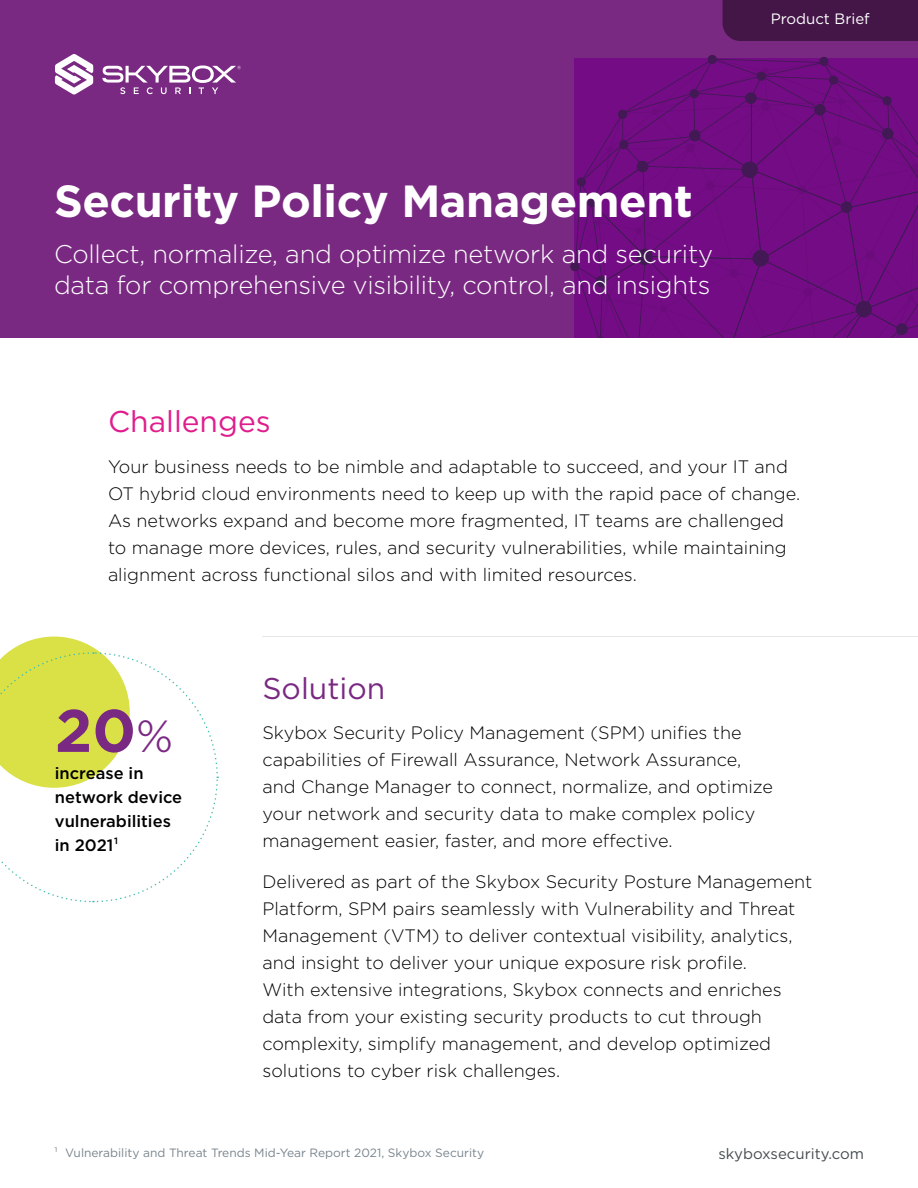
<style>
.page{position:relative;width:918px;height:1188px;background:#fff}
.page>*{position:absolute;margin:0;border:0;box-sizing:border-box;transform-origin:0 0}
.t1{font:700 60px "Gotham";color:#7a2982}
.t2{font:700 45px "Gotham";letter-spacing:-.01em;color:#fff}
.t3{font:30px "Gotham";color:#e01d8d}
.t4{font:30px "Gotham";color:#7a2982}
.t5{font:300 25.5px/30.6px "Gotham";letter-spacing:-.01em;color:#fff}
.t6{font:300 18px/27px "Gotham";color:#000}
.t7{font:500 16.5px/24px "Gotham";color:#000}
.t8{font:15px "Gotham";color:#454d51}
.t9{font:15px "Gotham";color:#fff}
.t10{font:12px "Gotham";color:#79858d}
.s1{font-weight:300;font-size:45px}
</style>
<div class="page">
<div style="left:0;top:0;width:918px;height:338px;background:#7a2982"></div>
<div style="left:819px;top:57px;width:10px;height:9px;background:#431856;border-radius:50%"></div>
<svg style="left:708px;top:55px;width:9px;height:9px"></svg>
<svg style="left:575px;top:58px;width:343px;height:280px"></svg>
<div style="left:882px;top:96px;width:10px;height:9px;background:#421855;border-radius:50%"></div>
<div style="left:690px;top:89px;width:9px;height:9px;background:#421855;border-radius:50%"></div>
<div style="left:577px;top:177px;width:9px;height:10px;background:#421855;border-radius:50%"></div>
<div style="left:570px;top:262px;width:9px;height:9px;background:#421855;border-radius:50%"></div>
<svg style="left:896px;top:323px;width:12px;height:12px"></svg>
<div style="left:595px;top:276px;width:12px;height:11px;background:#421855;border-radius:50%"></div>
<div style="left:752px;top:250px;width:17px;height:16px;background:#421855;border-radius:50%"></div>
<div style="left:741px;top:162px;width:17px;height:16px;background:#421855;border-radius:50%"></div>
<div style="left:856px;top:301px;width:16px;height:16px;background:#421855;border-radius:50%"></div>
<div style="left:636px;top:249px;width:17px;height:16px;background:#421855;border-radius:50%"></div>
<svg style="left:102px;top:65px;width:139px;height:29px"></svg>
<svg style="left:55px;top:54px;width:38px;height:41px"></svg>
<svg style="left:0;top:637px;width:219px;height:266px"></svg>
<hr style="left:262px;top:636px;width:656px;height:1px;background:#e6e7e8">
<div style="left:723px;top:0;width:195px;height:41px;background:#431647"></div>
<p class="t9" style="left:771px;top:9px;width:101px">Product Brief</p>
<h2 class="t2" style="left:54px;top:171px;width:640px">Security Policy Management</h2>
<h3 class="t5" style="left:54px;top:238px;width:660px">Collect, normalize, and optimize network and security data for comprehensive visibility, control, and insights</h3>
<h3 class="t3" style="left:108px;top:402px;width:164px">Challenges</h3>
<p class="t6" style="left:108px;top:452px;width:694px">Your business needs to be nimble and adaptable to succeed, and your IT and OT hybrid cloud environments need to keep up with the rapid pace of change.<br>As networks expand and become more fragmented, IT teams are challenged to manage more devices, rules, and security vulnerabilities, while maintaining alignment across functional silos and with limited resources.</p>
<h1 class="t1" style="left:55px;top:691px;width:120px">20<span class="s1">%</span></h1>
<p class="t7" style="left:55px;top:761px;width:129px">increase in network device vulnerabilities in 2021¹</p>
<h3 class="t4" style="left:262px;top:669px;width:124px">Solution</h3>
<p class="t6" style="left:262px;top:719px;width:512px">Skybox Security Policy Management (SPM) unifies the capabilities of Firewall Assurance, Network Assurance, and Change Manager to connect, normalize, and optimize your network and security data to make complex policy management easier, faster, and more effective.</p>
<p class="t6" style="left:262px;top:868px;width:551px">Delivered as part of the Skybox Security Posture Management Platform, SPM pairs seamlessly with Vulnerability and Threat Management (VTM) to deliver contextual visibility, analytics, and insight to deliver your unique exposure risk profile.<br>With extensive integrations, Skybox connects and enriches data from your existing security products to cut through complexity, simplify management, and develop optimized solutions to cyber risk challenges.</p>
<p class="t10" style="left:54px;top:1145px;width:432px">¹ Vulnerability and Threat Trends Mid-Year Report 2021, Skybox Security</p>
<p class="t8" style="left:718px;top:1144px;width:147px">skyboxsecurity.com</p>
</div>
